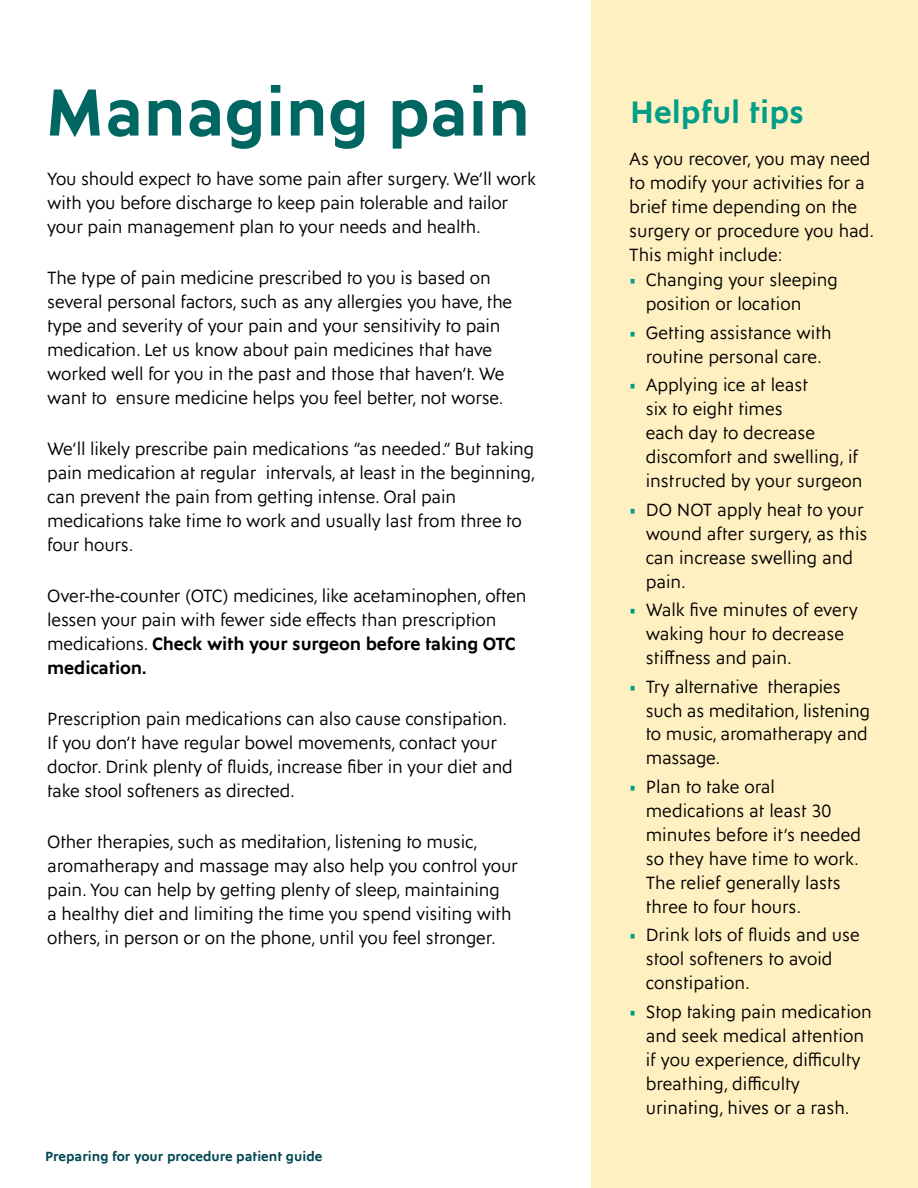
<style>
.page{position:relative;width:918px;height:1188px;background:#fff}
.page>*{position:absolute;margin:0;border:0;box-sizing:border-box;transform-origin:0 0}
.t1{font:700 67.5px "Ysans Std";color:#006662}
.t2{font:700 31.5px "Ysans Std";color:#009d88}
.t3{font:18px/24px "Ysans Std";letter-spacing:-.01em;color:#000}
.t4{font:700 13.5px "Ysans Std";color:#004751}
.s1{font-weight:700}
.s2{color:#009d88}
</style>
<div class="page">
<div style="left:591px;top:0;width:327px;height:1188px;background:#fff0c1"></div>
<h1 class="t1" style="left:45px;top:76px;width:487px">Managing pain</h1>
<p class="t3" style="left:47px;top:168px;width:490px">You should expect to have some pain after surgery. We’ll work with you before discharge to keep pain tolerable and tailor your pain management plan to your needs and health.</p>
<p class="t3" style="left:47px;top:267px;width:467px">The type of pain medicine prescribed to you is based on several personal factors, such as any allergies you have, the type and severity of your pain and your sensitivity to pain medication. Let us know about pain medicines that have worked well for you in the past and those that haven’t. We want to ensure medicine helps you feel better, not worse.</p>
<p class="t3" style="left:47px;top:437px;width:490px">We’ll likely prescribe pain medications “as needed.” But taking pain medication at regular intervals, at least in the beginning, can prevent the pain from getting intense. Oral pain medications take time to work and usually last from three to four hours.</p>
<p class="t3" style="left:47px;top:584px;width:481px">Over-the-counter (OTC) medicines, like acetaminophen, often lessen your pain with fewer side effects than prescription medications. <span class="s1">Check with your surgeon before taking OTC medication.</span></p>
<p class="t3" style="left:47px;top:707px;width:467px">Prescription pain medications can also cause constipation.<br>If you don’t have regular bowel movements, contact your doctor. Drink plenty of fluids, increase fiber in your diet and take stool softeners as directed.</p>
<p class="t3" style="left:47px;top:830px;width:472px">Other therapies, such as meditation, listening to music, aromatherapy and massage may also help you control your pain. You can help by getting plenty of sleep, maintaining<br>a healthy diet and limiting the time you spend visiting with others, in person or on the phone, until you feel stronger.</p>
<p class="t4" style="left:45px;top:1149px;width:279px">Preparing for your procedure patient guide</p>
<h2 class="t2" style="left:630px;top:95px;width:176px">Helpful tips</h2>
<p class="t3" style="left:629px;top:147px;width:247px">As you recover, you may need to modify your activities for a brief time depending on the surgery or procedure you had.<br>This might include:</p>
<p class="t3" style="left:646px;top:269px;width:194px;text-indent:-17px"><span class="s2">•</span> Changing your sleeping position or location</p>
<p class="t3" style="left:629px;top:321px;width:204px;text-align:center"><span class="s2">•</span> Getting assistance with routine personal care.</p>
<p class="t3" style="left:646px;top:374px;width:218px;text-indent:-17px"><span class="s2">•</span> Applying ice at least<br>six to eight times<br>each day to decrease discomfort and swelling, if instructed by your surgeon</p>
<p class="t3" style="left:646px;top:498px;width:223px;text-indent:-17px"><span class="s2">•</span> DO NOT apply heat to your wound after surgery, as this can increase swelling and pain.</p>
<p class="t3" style="left:646px;top:598px;width:214px;text-indent:-17px"><span class="s2">•</span> Walk five minutes of every waking hour to decrease stiffness and pain.</p>
<p class="t3" style="left:646px;top:675px;width:226px;text-indent:-17px"><span class="s2">•</span> Try alternative therapies such as meditation, listening to music, aromatherapy and massage.</p>
<p class="t3" style="left:646px;top:775px;width:217px;text-indent:-17px"><span class="s2">•</span> Plan to take oral medications at least 30 minutes before it’s needed so they have time to work.<br>The relief generally lasts three to four hours.</p>
<p class="t3" style="left:646px;top:924px;width:216px;text-indent:-17px"><span class="s2">•</span> Drink lots of fluids and use stool softeners to avoid constipation.</p>
<p class="t3" style="left:646px;top:1000px;width:228px;text-indent:-17px"><span class="s2">•</span> Stop taking pain medication and seek medical attention if you experience, difficulty breathing, difficulty urinating, hives or a rash.</p>
</div>
